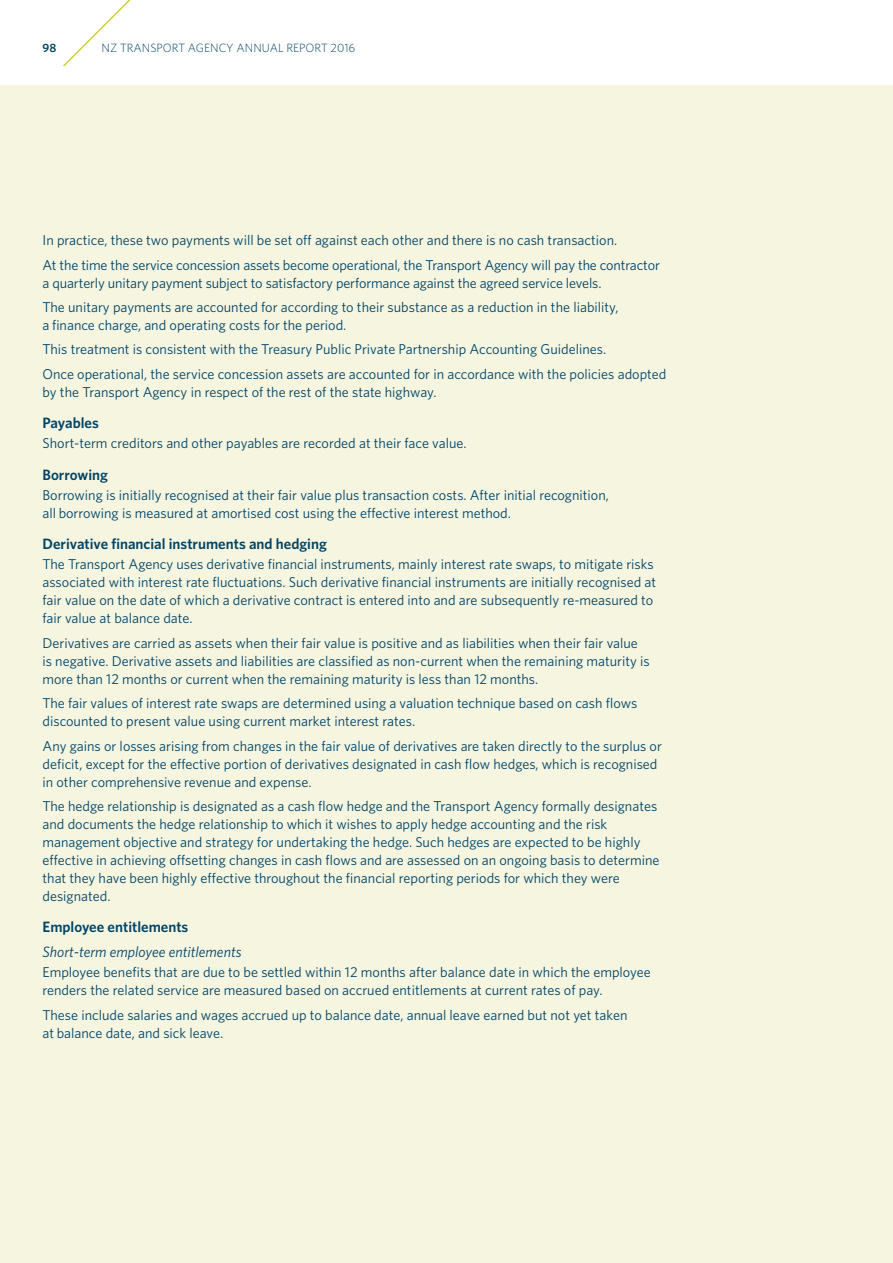
<style>
.page{position:relative;width:893px;height:1263px;background:#fff}
.page>*{position:absolute;margin:0;border:0;box-sizing:border-box;transform-origin:0 0}
.t1{font:600 15px "Whitney";color:#004366}
.t2{font:italic 15px "Whitney";color:#004366}
.t3{font:14.25px/18px "Whitney";color:#004366}
.t4{font:300 12px "Whitney";color:#004366}
.t5{font:600 12px "Whitney";color:#004366}
</style>
<div class="page">
<div style="left:0;top:85px;width:893px;height:1178px;background:#f5f5e0"></div>
<svg style="left:63px;top:0;width:68px;height:66px"></svg>
<p class="t5" style="left:43px;top:40px;width:15px">98</p>
<p class="t4" style="left:102px;top:40px;width:255px">NZ TRANSPORT AGENCY ANNUAL REPORT 2016</p>
<p class="t3" style="left:43px;top:228px;width:619px;line-height:24.5px">In practice, these two payments will be set off against each other and there is no cash transaction.<br>At the time the service concession assets become operational, the Transport Agency will pay the contractor</p>
<p class="t3" style="left:43px;top:270px;width:577px;line-height:24.5px">a quarterly unitary payment subject to satisfactory performance against the agreed service levels.<br>The unitary payments are accounted for according to their substance as a reduction in the liability,</p>
<p class="t3" style="left:43px;top:312px;width:625px;line-height:24.5px">a finance charge, and operating costs for the period.<br>This treatment is consistent with the Treasury Public Private Partnership Accounting Guidelines.<br>Once operational, the service concession assets are accounted for in accordance with the policies adopted</p>
<p class="t3" style="left:43px;top:382px;width:396px">by the Transport Agency in respect of the rest of the state highway.</p>
<p class="t1" style="left:43px;top:413px;width:58px">Payables</p>
<p class="t3" style="left:43px;top:434px;width:426px">Short-term creditors and other payables are recorded at their face value.</p>
<p class="t1" style="left:43px;top:464px;width:67px">Borrowing</p>
<p class="t3" style="left:43px;top:485px;width:568px">Borrowing is initially recognised at their fair value plus transaction costs. After initial recognition, all borrowing is measured at amortised cost using the effective interest method.</p>
<p class="t1" style="left:43px;top:534px;width:286px">Derivative financial instruments and hedging</p>
<p class="t3" style="left:43px;top:555px;width:615px">The Transport Agency uses derivative financial instruments, mainly interest rate swaps, to mitigate risks associated with interest rate fluctuations. Such derivative financial instruments are initially recognised at fair value on the date of which a derivative contract is entered into and are subsequently re-measured to fair value at balance date.</p>
<p class="t3" style="left:43px;top:633px;width:609px">Derivatives are carried as assets when their fair value is positive and as liabilities when their fair value is negative. Derivative assets and liabilities are classified as non-current when the remaining maturity is more than 12 months or current when the remaining maturity is less than 12 months.</p>
<p class="t3" style="left:43px;top:694px;width:596px">The fair values of interest rate swaps are determined using a valuation technique based on cash flows discounted to present value using current market interest rates.</p>
<p class="t3" style="left:43px;top:736px;width:621px">Any gains or losses arising from changes in the fair value of derivatives are taken directly to the surplus or deficit, except for the effective portion of derivatives designated in cash flow hedges, which is recognised in other comprehensive revenue and expense.</p>
<p class="t3" style="left:43px;top:797px;width:618px">The hedge relationship is designated as a cash flow hedge and the Transport Agency formally designates and documents the hedge relationship to which it wishes to apply hedge accounting and the risk management objective and strategy for undertaking the hedge. Such hedges are expected to be highly effective in achieving offsetting changes in cash flows and are assessed on an ongoing basis to determine that they have been highly effective throughout the financial reporting periods for which they were designated.</p>
<p class="t1" style="left:43px;top:917px;width:147px">Employee entitlements</p>
<p class="t2" style="left:43px;top:942px;width:200px">Short-term employee entitlements</p>
<p class="t3" style="left:43px;top:963px;width:610px">Employee benefits that are due to be settled within 12 months after balance date in which the employee renders the related service are measured based on accrued entitlements at current rates of pay.</p>
<p class="t3" style="left:43px;top:1005px;width:586px">These include salaries and wages accrued up to balance date, annual leave earned but not yet taken at balance date, and sick leave.</p>
</div>
